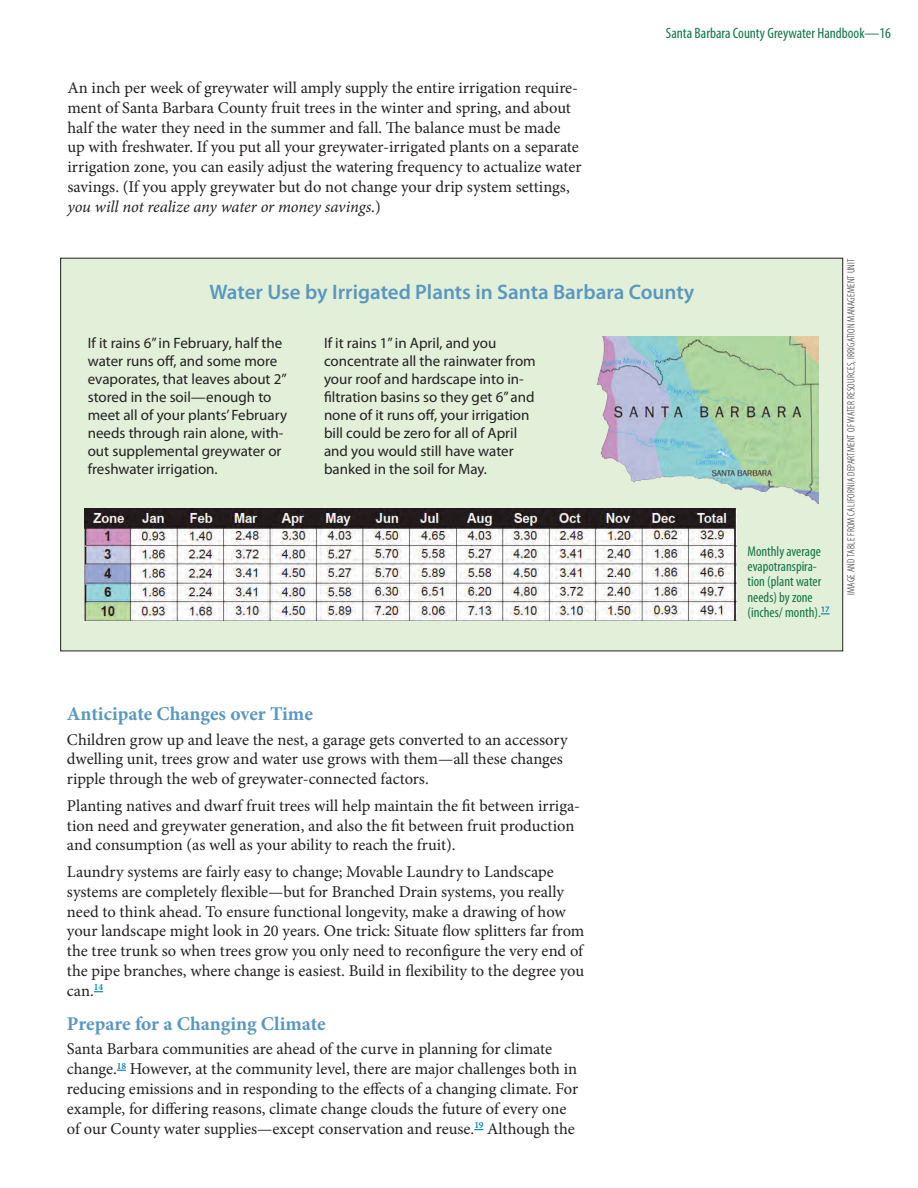
<style>
.page{position:relative;width:918px;height:1188px;background:#fff}
.page>*{position:absolute;margin:0;border:0;box-sizing:border-box;transform-origin:0 0}
.sidebartitle{font:600 21px "Myriad Pro";color:#5a97bf}
.Heading_3{font:700 19.5px "Minion Pro";letter-spacing:-.005em;color:#5a97bf}
.t1{font:16.5px/19.8px "Minion Pro";letter-spacing:-.005em;color:#231f20}
.sidebar{font:15px/18px "Myriad Pro";color:#231f20}
.t2{font:condensed 15px "Myriad Pro";color:#107546}
.imgtext{font:condensed 14.25px/15.5px "Myriad Pro";color:#107546}
.imgcredit{font:300 condensed 10.5px "Myriad Pro";letter-spacing:.02em;color:#231f20}
.s1{font-style:italic}
</style>
<div class="page">
<div style="left:61px;top:258px;width:782px;height:393px;background:#e2f0da"></div>
<img style="left:596px;top:337px;width:222px;height:167px">
<img style="left:84px;top:508px;width:653px;height:113px">
<p class="t1" style="left:68px;top:78px;width:516px">An inch per week of greywater will amply supply the entire irrigation require&shy;ment of Santa Barbara County fruit trees in the winter and spring, and about half the water they need in the summer and fall. The balance must be made up with freshwater. If you put all your greywater-irrigated plants on a separate irrigation zone, you can easily adjust the watering frequency to actualize water savings. (If you apply greywater but do not change your drip system settings, <span class="s1">you will not realize any water or money savings</span>.)</p>
<p class="t2" style="left:666px;top:24px;width:227px">Santa Barbara County Greywater Handbook—16</p>
<p class="sidebartitle" style="left:210px;top:278px;width:486px">Water Use by Irrigated Plants in Santa Barbara County</p>
<p class="sidebar" style="left:324px;top:334px;width:213px">If it rains 1” in April, and you concentrate all the rainwater from your roof and hardscape into in&shy;filtration basins so they get 6” and none of it runs off, your irrigation bill could be zero for all of April and you would still have water banked in the soil for May.</p>
<p class="sidebar" style="left:88px;top:334px;width:201px">If it rains 6” in February, half the water runs off, and some more evaporates, that leaves about 2” stored in the soil—enough to meet all of your plants’ February needs through rain alone, with&shy;out supplemental greywater or freshwater irrigation.</p>
<p class="Heading_3" style="left:67px;top:701px;width:247px">Anticipate Changes over Time</p>
<p class="t1" style="left:67px;top:730px;width:502px">Children grow up and leave the nest, a garage gets converted to an accessory dwelling unit, trees grow and water use grows with them—all these changes ripple through the web of greywater-connected factors.</p>
<p class="t1" style="left:67px;top:796px;width:515px">Planting natives and dwarf fruit trees will help maintain the fit between irriga&shy;tion need and greywater generation, and also the fit between fruit production and consumption (as well as your ability to reach the fruit).</p>
<p class="t1" style="left:67px;top:862px;width:519px">Laundry systems are fairly easy to change; Movable Laundry to Landscape systems are completely flexible—but for Branched Drain systems, you really need to think ahead. To ensure functional longevity, make a drawing of how your landscape might look in 20 years. One trick: Situate flow splitters far from the tree trunk so when trees grow you only need to reconfigure the very end of the pipe branches, where change is easiest. Build in flexibility to the degree you can.<sup>14</sup></p>
<p class="Heading_3" style="left:67px;top:1010px;width:260px">Prepare for a Changing Climate</p>
<p class="t1" style="left:67px;top:1039px;width:513px">Santa Barbara communities are ahead of the curve in planning for climate change.<sup>18</sup> However, at the community level, there are major challenges both in reducing emissions and in responding to the effects of a changing climate. For example, for differing reasons, climate change clouds the future of every one of our County water supplies—except conservation and reuse.<sup>19</sup> Although the</p>
<p class="imgtext" style="left:748px;top:543px;width:84px">Monthly average evapotranspira&shy;tion (plant water needs) by zone (inches/ month).<sup>17</sup></p>
<p class="imgcredit" style="left:845px;top:595px;width:338px;rotate:-90deg">IMAGE AND TABLE FROM CALIFORNIA DEPARTMENT OF WATER RESOURCES, IRRIGATION MANAGEMENT UNIT</p>
</div>
